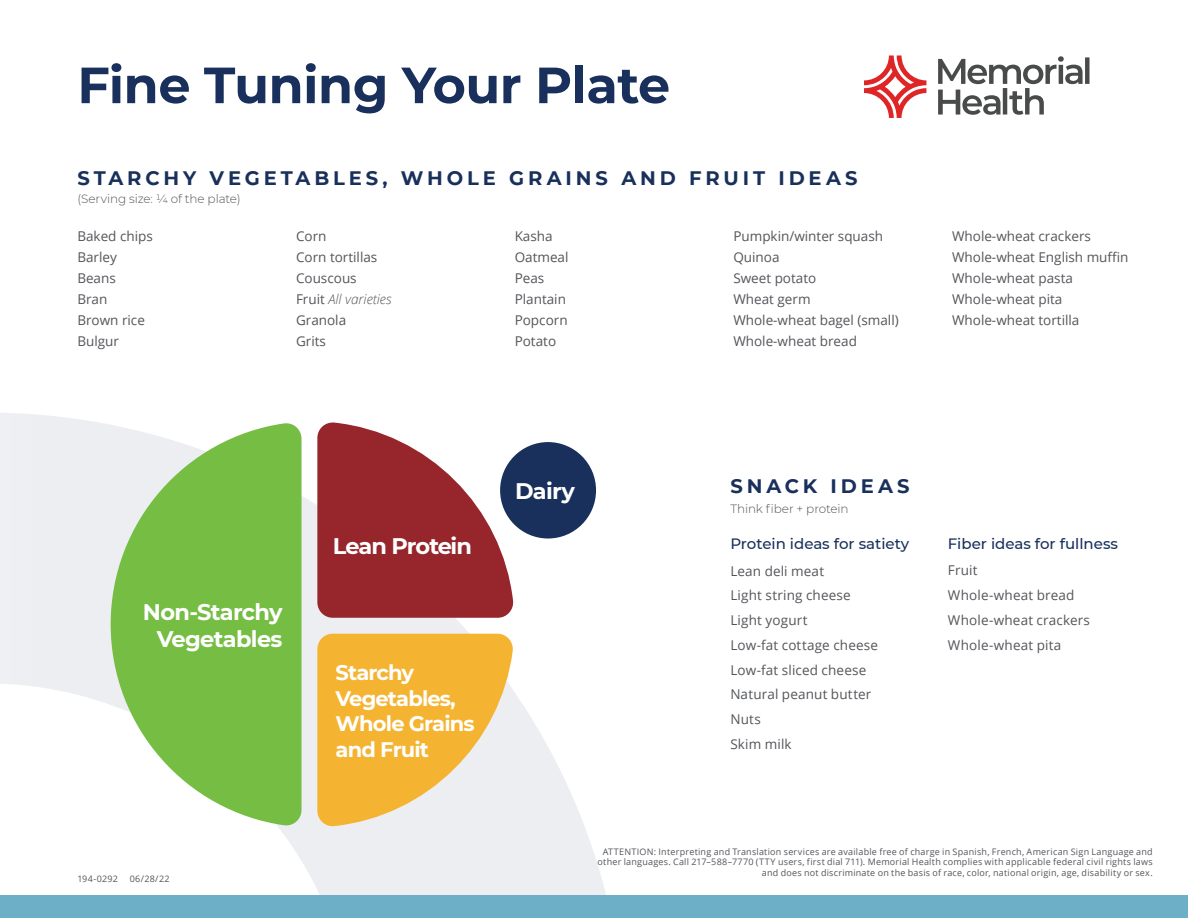
<style>
.page{position:relative;width:1188px;height:918px;background:#fff}
.page>*{position:absolute;margin:0;border:0;box-sizing:border-box;transform-origin:0 0}
.t1{font:700 50.85px "Montserrat";letter-spacing:-.01em;color:#18305b}
.t2{font:700 22.5px/27px "Montserrat";letter-spacing:-.03em;color:#fff;text-align:right}
.t3{font:700 22.5px "Montserrat";letter-spacing:-.05em;color:#fff}
.t4{font:700 21px/25.5px "Montserrat";letter-spacing:-.04em;color:#fff}
.t5{font:700 19.5px "Montserrat";letter-spacing:.2em;color:#18305b}
.t6{font:500 15px "Montserrat";color:#18305b}
.body_text{font:13.5px "Open Sans";color:#54555a}
.body_text-2{font:italic 300 13.5px "Open Sans";color:#54555a}
.t7{font:300 12px "Montserrat";letter-spacing:-.01em;color:#54555a}
.t8{font:9px/10.8px "Open Sans";letter-spacing:.025em;color:#54555a;text-align:right}
.s1{font-weight:400;font-style:normal}
</style>
<div class="page">
<svg style="left:938px;top:56px;width:152px;height:59px"></svg>
<svg style="left:864px;top:56px;width:62px;height:62px"></svg>
<svg style="left:0;top:413px;width:606px;height:482px"></svg>
<svg style="left:111px;top:422px;width:191px;height:405px;background:#93ca6d"></svg>
<svg style="left:317px;top:422px;width:197px;height:196px"></svg>
<svg style="left:317px;top:634px;width:197px;height:193px;background:#f3c05f"></svg>
<div style="left:500px;top:442px;width:96px;height:97px;background:#18305b;border-radius:50%"></div>
<div style="left:0;top:895px;width:1188px;height:23px;background:#6cafc6"></div>
<p class="t1" style="left:77px;top:48px;width:594px">Fine Tuning Your Plate</p>
<p class="t5" style="left:77px;top:164px;width:782px">STARCHY VEGETABLES, WHOLE GRAINS AND FRUIT IDEAS</p>
<p class="t7" style="left:77px;top:191px;width:165px">(Serving size: ¼ of the plate)</p>
<p class="body_text" style="left:77px;top:227px;width:77px">Baked chips</p>
<p class="body_text" style="left:77px;top:248px;width:41px">Barley</p>
<p class="body_text" style="left:77px;top:269px;width:40px">Beans</p>
<p class="body_text" style="left:77px;top:290px;width:32px">Bran</p>
<p class="body_text" style="left:77px;top:311px;width:69px">Brown rice</p>
<p class="body_text" style="left:77px;top:332px;width:43px">Bulgur</p>
<p class="body_text" style="left:296px;top:227px;width:32px">Corn</p>
<p class="body_text" style="left:296px;top:248px;width:83px">Corn tortillas</p>
<p class="body_text" style="left:296px;top:269px;width:62px">Couscous</p>
<p class="body_text-2" style="left:296px;top:290px;width:97px"><span class="s1">Fruit</span> All varieties</p>
<p class="body_text" style="left:296px;top:311px;width:52px">Granola</p>
<p class="body_text" style="left:296px;top:332px;width:31px">Grits</p>
<p class="body_text" style="left:515px;top:227px;width:40px">Kasha</p>
<p class="body_text" style="left:515px;top:248px;width:55px">Oatmeal</p>
<p class="body_text" style="left:515px;top:269px;width:31px">Peas</p>
<p class="body_text" style="left:515px;top:290px;width:53px">Plantain</p>
<p class="body_text" style="left:515px;top:311px;width:54px">Popcorn</p>
<p class="body_text" style="left:515px;top:332px;width:43px">Potato</p>
<p class="body_text" style="left:733px;top:227px;width:151px">Pumpkin/winter squash</p>
<p class="body_text" style="left:733px;top:248px;width:48px">Quinoa</p>
<p class="body_text" style="left:733px;top:269px;width:84px">Sweet potato</p>
<p class="body_text" style="left:733px;top:290px;width:79px">Wheat germ</p>
<p class="body_text" style="left:733px;top:311px;width:167px">Whole-wheat bagel (small)</p>
<p class="body_text" style="left:733px;top:332px;width:125px">Whole-wheat bread</p>
<p class="body_text" style="left:952px;top:227px;width:140px">Whole-wheat crackers</p>
<p class="body_text" style="left:952px;top:248px;width:178px">Whole-wheat English muffin</p>
<p class="body_text" style="left:952px;top:269px;width:122px">Whole-wheat pasta</p>
<p class="body_text" style="left:952px;top:290px;width:112px">Whole-wheat pita</p>
<p class="body_text" style="left:952px;top:311px;width:129px">Whole-wheat tortilla</p>
<p class="t2" style="left:515px;top:476px;width:62px">Dairy</p>
<p class="t5" style="left:730px;top:472px;width:181px">SNACK IDEAS</p>
<p class="t7" style="left:730px;top:500px;width:120px">Think fiber + protein</p>
<p class="t2" style="left:143px;top:597px;width:141px">Non-Starchy<br>Vegetables</p>
<p class="t8" style="left:77px;top:874px;width:42px">194-0292</p>
<p class="t8" style="left:130px;top:874px;width:41px">06/28/22</p>
<p class="t3" style="left:333px;top:530px;width:140px">Lean Protein</p>
<p class="t4" style="left:336px;top:659px;width:141px">Starchy<br>Vegetables,<br>Whole Grains and Fruit</p>
<p class="t6" style="left:730px;top:533px;width:180px">Protein ideas for satiety</p>
<p class="t6" style="left:948px;top:533px;width:172px">Fiber ideas for fullness</p>
<p class="body_text" style="left:730px;top:562px;width:95px">Lean deli meat</p>
<p class="body_text" style="left:730px;top:586px;width:122px">Light string cheese</p>
<p class="body_text" style="left:730px;top:611px;width:79px">Light yogurt</p>
<p class="body_text" style="left:730px;top:636px;width:149px">Low-fat cottage cheese</p>
<p class="body_text" style="left:730px;top:661px;width:138px">Low-fat sliced cheese</p>
<p class="body_text" style="left:730px;top:685px;width:143px">Natural peanut butter</p>
<p class="body_text" style="left:730px;top:710px;width:32px">Nuts</p>
<p class="body_text" style="left:730px;top:735px;width:63px">Skim milk</p>
<p class="body_text" style="left:948px;top:561px;width:31px">Fruit</p>
<p class="body_text" style="left:948px;top:586px;width:128px">Whole-wheat bread</p>
<p class="body_text" style="left:948px;top:611px;width:144px">Whole-wheat crackers</p>
<p class="body_text" style="left:948px;top:635px;width:115px">Whole-wheat pita</p>
<p class="t8" style="left:598px;top:846px;width:557px">ATTENTION: Interpreting and Translation services are available free of charge in Spanish, French, American Sign Language and other languages. Call 217–588–7770 (TTY users, first dial 711). Memorial Health complies with applicable federal civil rights laws and does not discriminate on the basis of race, color, national origin, age, disability or sex.</p>
</div>
